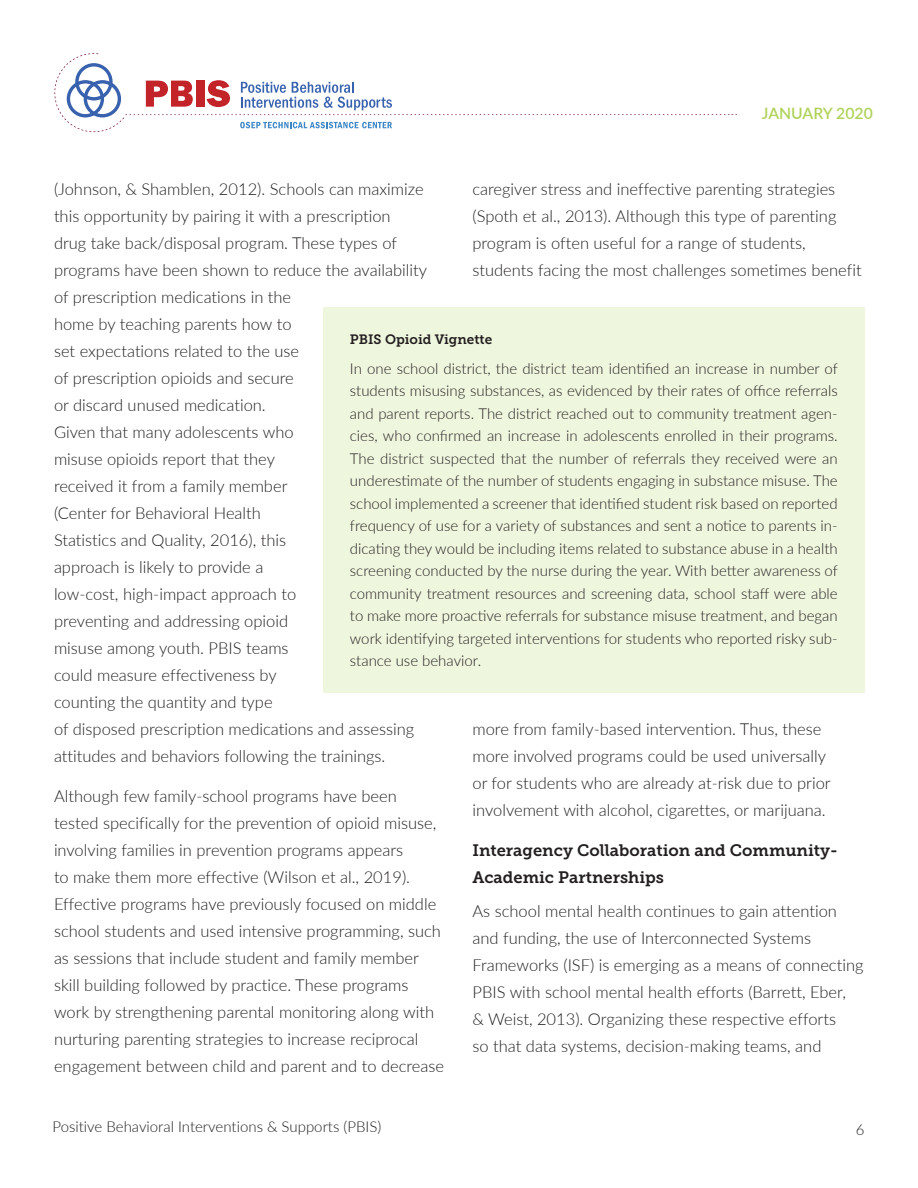
<style>
.page{position:relative;width:918px;height:1188px;background:#fff}
.page>*{position:absolute;margin:0;border:0;box-sizing:border-box;transform-origin:0 0}
.body{font:300 16.5px/27px "Lato";color:#231f20}
.Subhead_2{font:16.5px/27px "Museo Slab 700";color:#231f20}
.t1{font:600 15.75px "Lato";color:#b0d35b}
.t2{font:300 15px/22.5px "Lato";color:#231f20;text-align:justify}
.Subhead_2-2{font:13.5px "Museo Slab 700";color:#231f20}
</style>
<div class="page">
<svg style="left:54px;top:53px;width:683px;height:79px"></svg>
<div style="left:323px;top:307px;width:542px;height:386px;background:#eff6de"></div>
<p class="t1" style="left:762px;top:102px;width:113px">JANUARY 2020</p>
<p class="body" style="left:54px;top:175px;width:374px">(Johnson, &amp; Shamblen, 2012). Schools can maximize this opportunity by pairing it with a prescription drug take back/disposal program. These types of programs have been shown to reduce the availability of prescription medications in the<br>home by teaching parents how to<br>set expectations related to the use<br>of prescription opioids and secure<br>or discard unused medication.<br>Given that many adolescents who<br>misuse opioids report that they<br>received it from a family member<br>(Center for Behavioral Health<br>Statistics and Quality, 2016), this<br>approach is likely to provide a<br>low-cost, high-impact approach to<br>preventing and addressing opioid<br>misuse among youth. PBIS teams<br>could measure effectiveness by<br>counting the quantity and type<br>of disposed prescription medications and assessing attitudes and behaviors following the trainings.</p>
<p class="body" style="left:54px;top:782px;width:392px">Although few family-school programs have been tested specifically for the prevention of opioid misuse, involving families in prevention programs appears<br>to make them more effective (Wilson et al., 2019).<br>Effective programs have previously focused on middle school students and used intensive programming, such as sessions that include student and family member skill building followed by practice. These programs work by strengthening parental monitoring along with nurturing parenting strategies to increase reciprocal engagement between child and parent and to decrease</p>
<p class="body" style="left:472px;top:175px;width:391px">caregiver stress and ineffective parenting strategies (Spoth et al., 2013). Although this type of parenting program is often useful for a range of students, students facing the most challenges sometimes benefit</p>
<p class="Subhead_2-2" style="left:350px;top:332px;width:144px">PBIS Opioid Vignette</p>
<p class="t2" style="left:350px;top:356px;width:490px">In one school district, the district team identified an increase in number of students misusing substances, as evidenced by their rates of office referrals and parent reports. The district reached out to community treatment agen&shy;cies, who confirmed an increase in adolescents enrolled in their programs.<br>The district suspected that the number of referrals they received were an underestimate of the number of students engaging in substance misuse. The school implemented a screener that identified student risk based on reported frequency of use for a variety of substances and sent a notice to parents in&shy;dicating they would be including items related to substance abuse in a health screening conducted by the nurse during the year. With better awareness of community treatment resources and screening data, school staff were able to make more proactive referrals for substance misuse treatment, and began work identifying targeted interventions for students who reported risky sub&shy;stance use behavior.</p>
<p class="body" style="left:472px;top:715px;width:360px">more from family-based intervention. Thus, these more involved programs could be used universally or for students who are already at-risk due to prior involvement with alcohol, cigarettes, or marijuana.</p>
<p class="Subhead_2" style="left:472px;top:837px;width:367px">Interagency Collaboration and Community-<br>Academic Partnerships</p>
<p class="body" style="left:472px;top:897px;width:393px">As school mental health continues to gain attention and funding, the use of Interconnected Systems Frameworks (ISF) is emerging as a means of connecting PBIS with school mental health efforts (Barrett, Eber,<br>&amp; Weist, 2013). Organizing these respective efforts<br>so that data systems, decision-making teams, and</p>
<p class="t2" style="left:52px;top:1115px;width:330px">Positive Behavioral Interventions &amp; Supports (PBIS)</p>
<p class="t2" style="left:856px;top:1118px;width:10px">6</p>
</div>
